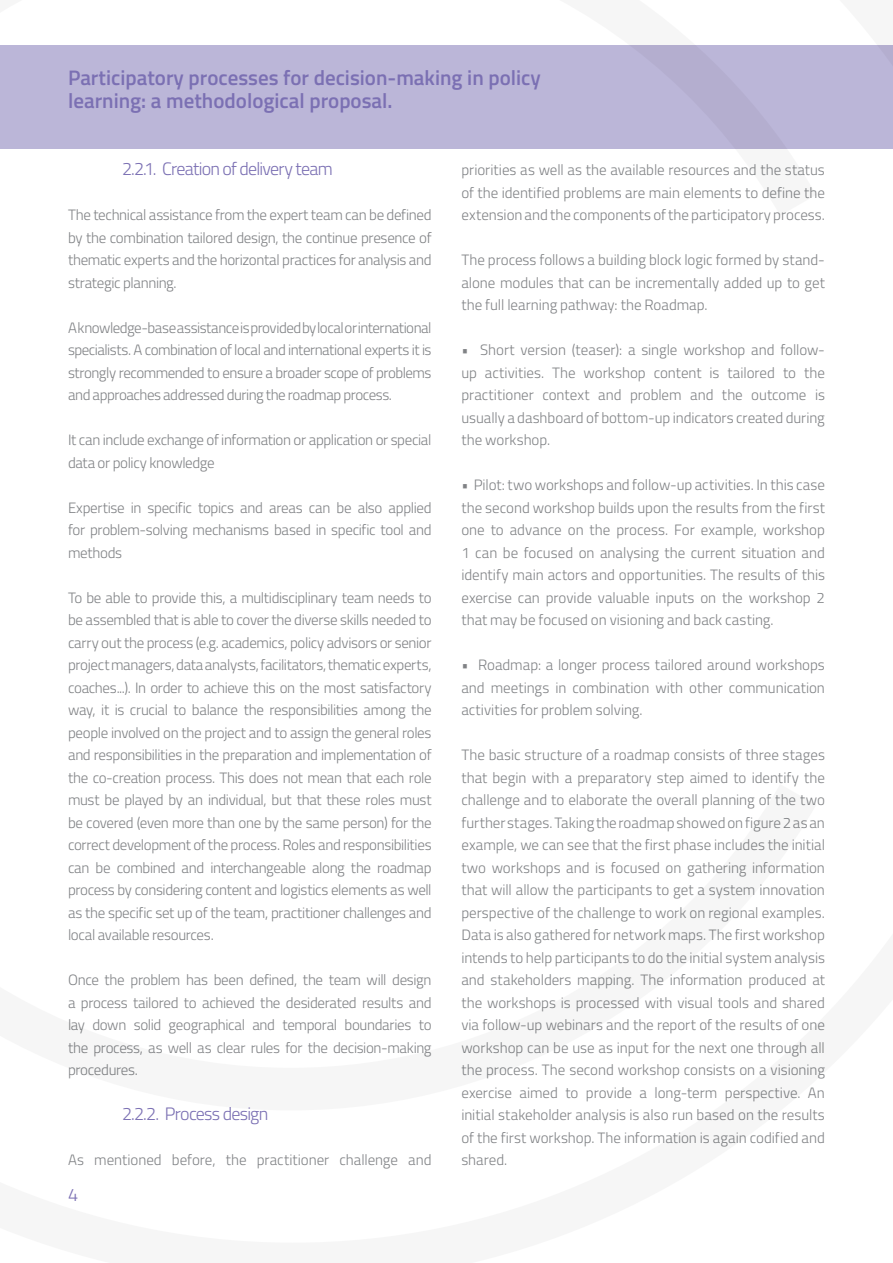
<style>
.page{position:relative;width:893px;height:1263px;background:#fff}
.page>*{position:absolute;margin:0;border:0;box-sizing:border-box;transform-origin:0 0}
.t1{font:600 21px/22.5px "Titillium";color:#7b70b3}
.t2{font:300 18px "Titillium";letter-spacing:-.045em;color:#7b70b3}
.t3{font:300 15px/22.5px "Titillium";letter-spacing:-.01em;color:#808285;text-align:justify}
</style>
<div class="page">
<div style="left:816px;top:45px;width:77px;height:104px;background:#bbb6d8"></div>
<div style="left:0;top:45px;width:816px;height:104px;background:#bbb6d8"></div>
<h1 class="t1" style="left:68px;top:65px;width:474px">Participatory processes for decision-making in policy learning: a methodological proposal.</h1>
<p class="t2" style="left:122px;top:156px;width:212px">2.2.1. Creation of delivery team</p>
<p class="t3" style="left:68px;top:203px;width:365px">The technical assistance from the expert team can be defined by the combination tailored design, the continue presence of thematic experts and the horizontal practices for analysis and strategic planning.</p>
<p class="t3" style="left:68px;top:315px;width:365px">A knowledge-base assistance is provided by local or international specialists. A combination of local and international experts it is strongly recommended to ensure a broader scope of problems and approaches addressed during the roadmap process.</p>
<p class="t3" style="left:68px;top:428px;width:365px">It can include exchange of information or application or special data or policy knowledge</p>
<p class="t3" style="left:68px;top:495px;width:365px">Expertise in specific topics and areas can be also applied for problem-solving mechanisms based in specific tool and methods</p>
<p class="t3" style="left:68px;top:585px;width:365px">To be able to provide this, a multidisciplinary team needs to be assembled that is able to cover the diverse skills needed to carry out the process (e.g. academics, policy advisors or senior project managers, data analysts, facilitators, thematic experts, coaches...). In order to achieve this on the most satisfactory way, it is crucial to balance the responsibilities among the people involved on the project and to assign the general roles and responsibilities in the preparation and implementation of the co-creation process. This does not mean that each role must be played by an individual, but that these roles must be covered (even more than one by the same person) for the correct development of the process. Roles and responsibilities can be combined and interchangeable along the roadmap process by considering content and logistics elements as well as the specific set up of the team, practitioner challenges and local available resources.</p>
<p class="t3" style="left:68px;top:968px;width:365px">Once the problem has been defined, the team will design a process tailored to achieved the desiderated results and lay down solid geographical and temporal boundaries to the process, as well as clear rules for the decision-making procedures.</p>
<p class="t2" style="left:122px;top:1101px;width:148px">2.2.2. Process design</p>
<p class="t3" style="left:68px;top:1148px;width:365px">As mentioned before, the practitioner challenge and</p>
<p class="t2" style="left:68px;top:1181px;width:12px">4</p>
<p class="t3" style="left:461px;top:158px;width:365px">priorities as well as the available resources and the status of the identified problems are main elements to define the extension and the components of the participatory process.</p>
<p class="t3" style="left:461px;top:248px;width:365px">The process follows a building block logic formed by stand&shy;alone modules that can be incrementally added up to get the full learning pathway: the Roadmap.</p>
<p class="t3" style="left:461px;top:338px;width:365px">• Short version (teaser): a single workshop and follow&shy;up activities. The workshop content is tailored to the practitioner context and problem and the outcome is usually a dashboard of bottom-up indicators created during the workshop.</p>
<p class="t3" style="left:461px;top:473px;width:365px">• Pilot: two workshops and follow-up activities. In this case the second workshop builds upon the results from the first one to advance on the process. For example, workshop 1 can be focused on analysing the current situation and identify main actors and opportunities. The results of this exercise can provide valuable inputs on the workshop 2 that may be focused on visioning and back casting.</p>
<p class="t3" style="left:461px;top:653px;width:365px">• Roadmap: a longer process tailored around workshops and meetings in combination with other communication activities for problem solving.</p>
<p class="t3" style="left:461px;top:743px;width:365px">The basic structure of a roadmap consists of three stages that begin with a preparatory step aimed to identify the challenge and to elaborate the overall planning of the two further stages. Taking the roadmap showed on figure 2 as an example, we can see that the first phase includes the initial two workshops and is focused on gathering information that will allow the participants to get a system innovation perspective of the challenge to work on regional examples.<br>Data is also gathered for network maps. The first workshop intends to help participants to do the initial system analysis and stakeholders mapping. The information produced at the workshops is processed with visual tools and shared via follow-up webinars and the report of the results of one workshop can be use as input for the next one through all the process. The second workshop consists on a visioning exercise aimed to provide a long-term perspective. An initial stakeholder analysis is also run based on the results of the first workshop. The information is again codified and shared.</p>
</div>
